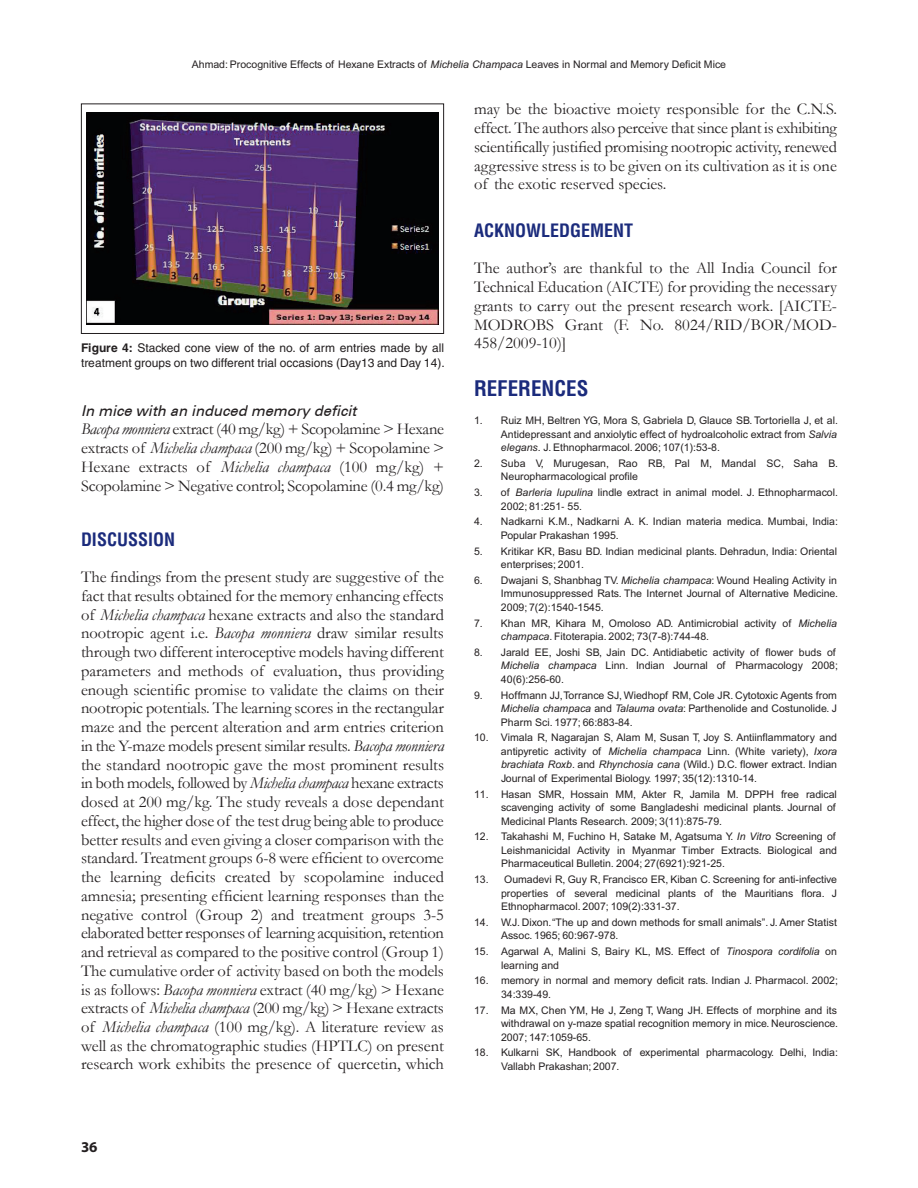
<style>
.page{position:relative;width:918px;height:1188px;background:#fff}
.page>*{position:absolute;margin:0;border:0;box-sizing:border-box;transform-origin:0 0}
.t1{font:700 condensed 21px "Helvetica CE";color:#1b2b7c}
.t2{font:700 condensed 18px "Helvetica CE";color:#1b2b7c}
.t3{font:16.5px/18.8px "Garamond";color:#231f20;text-align:justify}
.t4{font:italic 15px "Univers CE";letter-spacing:-.01em;color:#231f20}
.t5{font:700 15px "Myriad Pro";color:#231f20}
.t6{font:12px/15px "Helvetica";color:#231f20}
.t7{font:10.5px/13.5px "Arial";color:#231f20}
.s1{font-style:italic}
.s2{font-family:"Cambria"}
.s3{font-weight:700}
</style>
<div class="page">
<img style="left:86px;top:113px;width:353px;height:211px">
<div style="left:81px;top:104px;width:363px;height:230px;border:1px solid #231f20"></div>
<p class="t7" style="left:192px;top:57px;width:536px">Ahmad: Procognitive Effects of Hexane Extracts of <span class="s1">Michelia Champaca</span> Leaves in Normal and Memory Deficit Mice</p>
<p class="t3" style="left:474px;top:99px;width:365px">may be the bioactive moiety responsible for the C.N.S. effect. The authors also perceive that since plant is exhibiting scientifically justified promising nootropic activity, renewed aggressive stress is to be given on its cultivation as it is one of the exotic reserved species.</p>
<h2 class="t2" style="left:474px;top:219px;width:119px">ACKNOWLEDGEMEN</h2>
<h2 class="t2" style="left:624px;top:219px;width:10px">T</h2>
<h3 class="t3" style="left:474px;top:258px;width:365px">The author’s are thankful to the All India Council for Technical Education (AICTE) for providing the necessary grants to carry out the present research work. [AICTE-MODROBS Grant (F. No. 8024/RID/BOR/MOD-458/2009-10)]</h3>
<h1 class="t1" style="left:474px;top:375px;width:46px">REFEREN</h1>
<h1 class="t1" style="left:554px;top:375px;width:35px">CES</h1>
<p class="t7" style="left:501px;top:414px;width:339px;text-align:justify;text-indent:-27px">1. Ruiz MH, Beltren YG, Mora S, Gabriela D, Glauce SB. Tortoriella J, et al.<br>Antidepressant and anxiolytic effect of hydroalcoholic extract from <span class="s1">Salvia elegans</span>. J. Ethnopharmacol. 2006; 107(1):53-8.</p>
<p class="t7" style="left:501px;top:457px;width:339px;text-indent:-27px">2. Suba V, Murugesan, Rao RB, Pal M, Mandal SC, Saha B.<br>Neuropharmacological profile</p>
<p class="t7" style="left:501px;top:486px;width:339px;text-indent:-27px">3. of <span class="s1">Barleria lupulina</span> lindle extract in animal model. J. Ethnopharmacol.<br>2002; 81:251<span class="s2">‐</span> 55.</p>
<p class="t7" style="left:501px;top:515px;width:339px;text-indent:-27px">4. Nadkarni K.M., Nadkarni A. K. Indian materia medica. Mumbai, India:<br>Popular Prakashan 1995.</p>
<p class="t7" style="left:501px;top:544px;width:338px;text-indent:-27px">5. Kritikar KR, Basu BD. Indian medicinal plants. Dehradun, India: Oriental enterprises; 2001.</p>
<p class="t7" style="left:501px;top:574px;width:339px;text-align:justify;text-indent:-27px">6. Dwajani S, Shanbhag TV. <span class="s1">Michelia champaca</span>: Wound Healing Activity in Immunosuppressed Rats. The Internet Journal of Alternative Medicine.<br>2009; 7(2):1540-1545.</p>
<p class="t7" style="left:501px;top:616px;width:337px;text-indent:-27px">7. Khan MR, Kihara M, Omoloso AD. Antimicrobial activity of <span class="s1">Michelia champaca</span>. Fitoterapia. 2002; 73(7-8):744-48.</p>
<p class="t7" style="left:501px;top:646px;width:339px;text-indent:-27px">8. Jarald EE, Joshi SB, Jain DC. Antidiabetic activity of flower buds of<br><span class="s1">Michelia champaca</span> Linn. Indian Journal of Pharmacology 2008;<br>40(6):256-60.</p>
<p class="t7" style="left:501px;top:688px;width:337px;text-align:justify;text-indent:-27px">9. Hoffmann JJ, Torrance SJ, Wiedhopf RM, Cole JR. Cytotoxic Agents from <span class="s1">Michelia champaca</span> and <span class="s1">Talauma ovata</span>: Parthenolide and Costunolide. J Pharm Sci. 1977; 66:883-84.</p>
<p class="t7" style="left:501px;top:731px;width:338px;text-align:justify;text-indent:-27px">10. Vimala R, Nagarajan S, Alam M, Susan T, Joy S. Antiinflammatory and antipyretic activity of <span class="s1">Michelia champaca</span> Linn. (White variety), <span class="s1">Ixora brachiata Roxb</span>. and <span class="s1">Rhynchosia cana</span> (Wild.) D.C. flower extract. Indian Journal of Experimental Biology. 1997; 35(12):1310-14.</p>
<p class="t7" style="left:501px;top:787px;width:337px;text-align:justify;text-indent:-27px">11. Hasan SMR, Hossain MM, Akter R, Jamila M. DPPH free radical scavenging activity of some Bangladeshi medicinal plants. Journal of Medicinal Plants Research. 2009; 3(11):875-79.</p>
<p class="t7" style="left:501px;top:830px;width:338px;text-align:justify;text-indent:-27px">12. Takahashi M, Fuchino H, Satake M, Agatsuma Y. <span class="s1">In Vitro</span> Screening of Leishmanicidal Activity in Myanmar Timber Extracts. Biological and Pharmaceutical Bulletin<span class="s1">.</span> 2004; 27(6921):921-25.</p>
<p class="t7" style="left:501px;top:873px;width:337px;text-align:justify;text-indent:-27px">13. Oumadevi R, Guy R, Francisco ER, Kiban C. Screening for anti-infective properties of several medicinal plants of the Mauritians flora. J Ethnopharmacol. 2007; 109(2):331-37.</p>
<p class="t7" style="left:501px;top:916px;width:337px;text-indent:-27px">14. W.J. Dixon. “The up and down methods for small animals”. J. Amer Statist<br>Assoc. 1965; 60:967-978.</p>
<p class="t7" style="left:501px;top:945px;width:338px;text-indent:-27px">15. Agarwal A, Malini S, Bairy KL, MS. Effect of <span class="s1">Tinospora cordifolia</span> on learning and</p>
<p class="t7" style="left:501px;top:974px;width:339px;text-indent:-27px">16. memory in normal and memory deficit rats. Indian J. Pharmacol. 2002;<br>34:339-49.</p>
<p class="t7" style="left:501px;top:1003px;width:339px;text-align:justify;text-indent:-27px">17. Ma MX, Chen YM, He J, Zeng T, Wang JH. Effects of morphine and its withdrawal on y-maze spatial recognition memory in mice. Neuroscience.<br>2007; 147:1059-65.</p>
<p class="t7" style="left:501px;top:1046px;width:339px;text-indent:-27px">18. Kulkarni SK, Handbook of experimental pharmacology. Delhi, India:<br>Vallabh Prakashan; 2007.</p>
<p class="t6" style="left:81px;top:340px;width:365px"><span class="s3">Figure 4:</span> Stacked cone view of the no. of arm entries made by all treatment groups on two different trial occasions (Day13 and Day 14).</p>
<h3 class="t4" style="left:81px;top:402px;width:277px">In mice with an induced memory deficit</h3>
<h3 class="t3" style="left:81px;top:419px;width:365px"><span class="s1">Bacopa monniera</span> extract (40 mg/kg) + Scopolamine &gt; Hexane extracts of <span class="s1">Michelia champaca</span> (200 mg/kg) + Scopolamine &gt; Hexane extracts of <span class="s1">Michelia champaca</span> (100 mg/kg) + Scopolamine &gt; Negative control; Scopolamine (0.4 mg/kg)</h3>
<h2 class="t2" style="left:81px;top:528px;width:93px">DISCUSSION</h2>
<p class="t3" style="left:81px;top:567px;width:365px">The findings from the present study are suggestive of the fact that results obtained for the memory enhancing effects of <span class="s1">Michelia champaca</span> hexane extracts and also the standard nootropic agent i.e. <span class="s1">Bacopa monniera</span> draw similar results through two different interoceptive models having different parameters and methods of evaluation, thus providing enough scientific promise to validate the claims on their nootropic potentials. The learning scores in the rectangular maze and the percent alteration and arm entries criterion in the Y-maze models present similar results. <span class="s1">Bacopa monniera </span>the standard nootropic gave the most prominent results in both models, followed by <span class="s1">Michelia champaca</span> hexane extracts dosed at 200 mg/kg. The study reveals a dose dependant effect, the higher dose of the test drug being able to produce better results and even giving a closer comparison with the standard. Treatment groups 6-8 were efficient to overcome the learning deficits created by scopolamine induced amnesia; presenting efficient learning responses than the negative control (Group 2) and treatment groups 3-5 elaborated better responses of learning acquisition, retention and retrieval as compared to the positive control (Group 1)<br>The cumulative order of activity based on both the models is as follows: <span class="s1">Bacopa monniera</span> extract (40 mg/kg) &gt; Hexane extracts of <span class="s1">Michelia champaca</span> (200 mg/kg) &gt; Hexane extracts of <span class="s1">Michelia champaca</span> (100 mg/kg). A literature review as well as the chromatographic studies (HPTLC) on present research work exhibits the presence of quercetin, which</p>
<h3 class="t5" style="left:81px;top:1137px;width:18px">36</h3>
</div>
